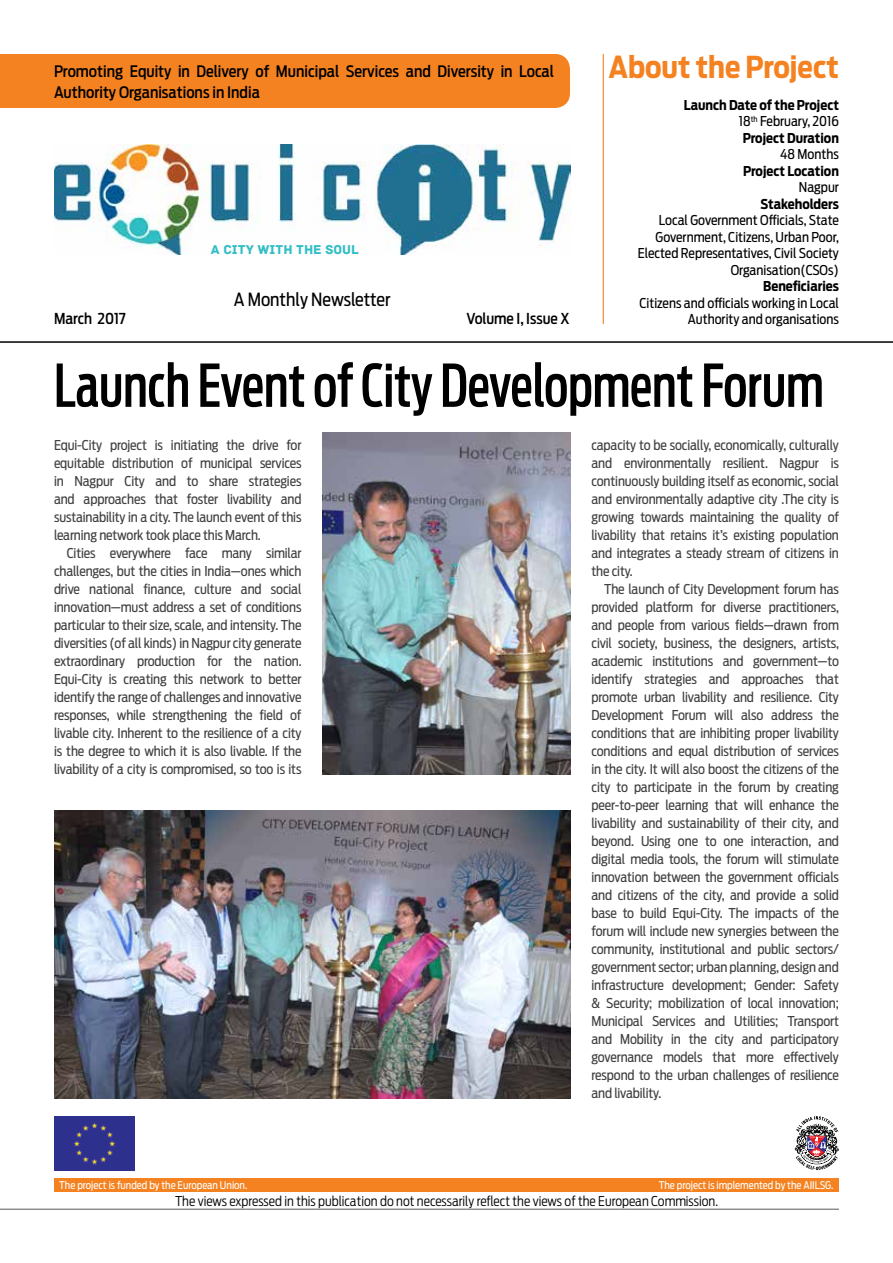
<style>
.page{position:relative;width:893px;height:1263px;background:#fff}
.page>*{position:absolute;margin:0;border:0;box-sizing:border-box;transform-origin:0 0}
.t1{font:500 58.5px "Antenna Extra Cond";color:#000}
.t2{font:700 30px "Antenna Cond";color:#f58220}
.t3{font:18px "Antenna Cond";color:#000}
.t4{font:500 15.75px/21px "Antenna Cond";color:#000}
.t5{font:500 15px "Antenna Cond";color:#000}
.t6{font:13.5px/18px "Antenna Cond";letter-spacing:-.01em;color:#414042;text-align:justify}
.t7{font:13.5px/16.5px "Antenna Cond";color:#000;text-align:right}
.t8{font:700 13.5px/16.5px "Antenna Cond";color:#000;text-align:justify}
.t9{font:300 13.5px "Antenna Cond";color:#000}
.t10{font:13.5px "Archive";color:#33bfc5}
.t11{font:10.5px "Antenna Cond";color:#fff}
.s1{font-weight:400}
</style>
<div class="page">
<hr style="left:0;top:1209px;width:839px;height:1px;background:#58595b">
<div style="left:0;top:54px;width:570px;height:54px;background:#f58220"></div>
<hr style="left:0;top:341px;width:893px;height:2px;background:#000">
<svg style="left:794px;top:1116px;width:45px;height:54px"></svg>
<img style="left:54px;top:1116px;width:81px;height:54px">
<div style="left:54px;top:1178px;width:785px;height:14px;background:#f58220"></div>
<hr style="left:603px;top:54px;width:1px;height:270px;background:#f58220">
<img style="left:54px;top:144px;width:516px;height:110px">
<img style="left:54px;top:810px;width:516px;height:288px">
<img style="left:323px;top:432px;width:247px;height:342px">
<p class="t4" style="left:54px;top:61px;width:501px">Promoting Equity in Delivery of Municipal Services and Diversity in Local<br>Authority Organisations in India</p>
<p class="t10" style="left:211px;top:242px;width:150px">A CITY WITH THE SOUL</p>
<h3 class="t3" style="left:234px;top:289px;width:158px">A Monthly Newsletter</h3>
<p class="t5" style="left:54px;top:310px;width:73px">March 2017</p>
<p class="t5" style="left:467px;top:310px;width:105px">Volume I, Issue X</p>
<h2 class="t2" style="left:608px;top:49px;width:232px">About the Project</h2>
<p class="t8" style="left:739px;top:96px;width:102px;text-indent:-55px">Launch Date of the Project <span class="s1">18</span><sup>th</sup> <span class="s1">February, 2016<br></span>Project Duration</p>
<p class="t7" style="left:780px;top:146px;width:60px">48 Months</p>
<p class="t8" style="left:743px;top:162px;width:97px">Project Location</p>
<p class="t7" style="left:799px;top:179px;width:42px">Nagpur</p>
<p class="t8" style="left:760px;top:195px;width:80px">Stakeholders</p>
<p class="t7" style="left:638px;top:212px;width:203px">Local Government Officials, State Government, Citizens, Urban Poor, Elected Representatives, Civil Society Organisation(CSOs)</p>
<p class="t8" style="left:763px;top:278px;width:77px">Beneficiaries</p>
<p class="t7" style="left:639px;top:294px;width:201px">Citizens and officials working in Local<br>Authority and organisations</p>
<h1 class="t1" style="left:54px;top:351px;width:771px">Launch Event of City Development Forum</h1>
<p class="t6" style="left:54px;top:436px;width:249px">Equi-City project is initiating the drive for equitable distribution of municipal services in Nagpur City and to share strategies and approaches that foster livability and sustainability in a city. The launch event of this learning network took place this March.</p>
<p class="t6" style="left:54px;top:544px;width:249px;text-indent:13px">Cities everywhere face many similar challenges, but the cities in India—ones which drive national finance, culture and social innovation—must address a set of conditions particular to their size, scale, and intensity. The diversities (of all kinds) in Nagpur city generate extraordinary production for the nation.<br>Equi-City is creating this network to better identify the range of challenges and innovative responses, while strengthening the field of livable city. Inherent to the resilience of a city is the degree to which it is also livable. If the livability of a city is compromised, so too is its</p>
<p class="t6" style="left:591px;top:436px;width:249px">capacity to be socially, economically, culturally and environmentally resilient. Nagpur is continuously building itself as economic, social and environmentally adaptive city .The city is growing towards maintaining the quality of livability that retains it’s existing population and integrates a steady stream of citizens in the city.</p>
<p class="t6" style="left:591px;top:580px;width:249px;text-indent:13px">The launch of City Development forum has provided platform for diverse practitioners, and people from various fields—drawn from civil society, business, the designers, artists, academic institutions and government—to identify strategies and approaches that promote urban livability and resilience. City Development Forum will also address the conditions that are inhibiting proper livability conditions and equal distribution of services in the city. It will also boost the citizens of the city to participate in the forum by creating peer-to-peer learning that will enhance the livability and sustainability of their city, and beyond. Using one to one interaction, and digital media tools, the forum will stimulate innovation between the government officials and citizens of the city, and provide a solid base to build Equi-City. The impacts of the forum will include new synergies between the community, institutional and public sectors/ government sector; urban planning, design and infrastructure development; Gender: Safety &amp; Security; mobilization of local innovation; Municipal Services and Utilities; Transport and Mobility in the city and participatory governance models that more effectively respond to the urban challenges of resilience and livability.</p>
<p class="t11" style="left:59px;top:1179px;width:190px">The project is funded by the European Union.</p>
<p class="t11" style="left:659px;top:1179px;width:176px">The project is implemented by the AIILSG.</p>
<p class="t9" style="left:175px;top:1193px;width:544px">The views expressed in this publication do not necessarily reflect the views of the European Commission.</p>
</div>
